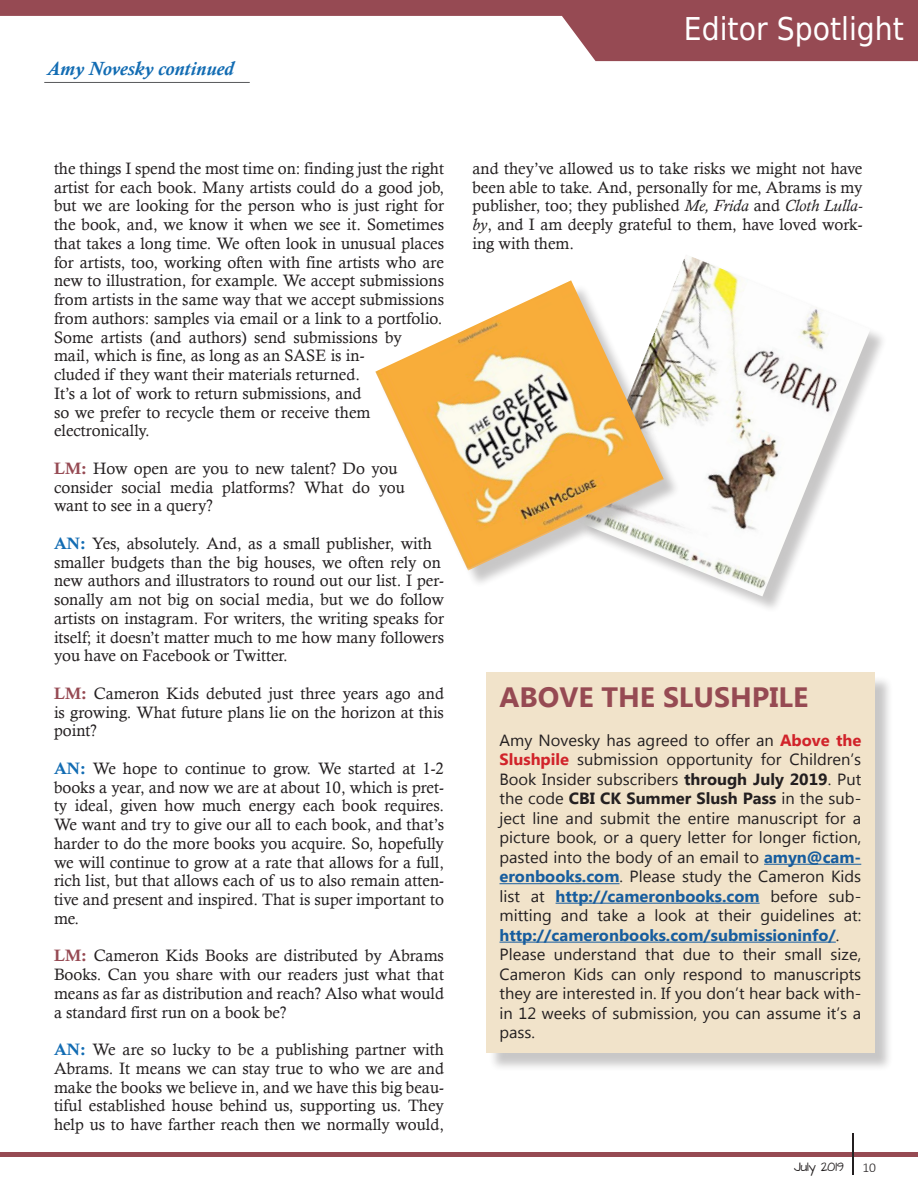
<style>
.page{position:relative;width:918px;height:1188px;background:#fff}
.page>*{position:absolute;margin:0;border:0;box-sizing:border-box;transform-origin:0 0}
.t1{font:31.5px "DejaVu Sans Condensed";color:#fff}
.At_Presstime_Paragra{font:700 27.9px "Myanmar Text";color:#964a53}
.t2{font:italic 700 19.5px "Calisto";color:#126cb3}
.At_Presstime_Paragra-2{font:16.5px/18.8px "Calisto";color:#231f20;text-align:justify}
.At_Presstime_Paragra-3{font:16.2px/19.5px "Myanmar Text";color:#231f20}
.t3{font:300 13.5px "Calibri";color:#231f20}
.t4{font:10.2px "Architects Daughter";color:#231f20}
.s1{font-family:"Calis MT Bol";color:#964a53}
.s2{font-family:"Calis MT Bol";color:#126cb3}
.s3{font-style:italic}
.s4{font-weight:700;color:#d1232a}
.s5{font-weight:700}
.s6{font-weight:700;color:#175d9e}
</style>
<div class="page">
<svg style="left:0;top:0;width:918px;height:61px;fill:#964a53"></svg>
<hr style="left:0;top:1153px;width:918px;height:4px;background:#964a53">
<hr style="left:852px;top:1133px;width:2px;height:42px;background:#231f20">
<hr style="left:44px;top:82px;width:206px;height:1px;background:#57585a">
<div style="left:489px;top:675px;width:405px;height:397px;background:#231f20;opacity:.25"></div>
<div style="left:486px;top:673px;width:389px;height:380px;background:#f1e3ca"></div>
<hr style="left:764px;top:864px;width:97px;height:1px;background:#175d9e">
<hr style="left:500px;top:883px;width:120px;height:1px;background:#175d9e">
<hr style="left:556px;top:903px;width:204px;height:1px;background:#175d9e">
<hr style="left:500px;top:942px;width:336px;height:1px;background:#175d9e">
<img style="left:674px;top:257px;width:197px;height:339px">
<div style="left:379px;top:284px;width:303px;height:304px;background:#231f20;opacity:.25"></div>
<img style="left:375px;top:280px;width:289px;height:290px">
<p class="t2" style="left:47px;top:57px;width:189px">Amy Novesky continued</p>
<p class="t1" style="left:684px;top:3px;width:222px">Editor Spotlight</p>
<p class="At_Presstime_Paragra-2" style="left:54px;top:159px;width:392px;text-align:left">the things I spend the most time on: finding just the right artist for each book. Many artists could do a good job, but we are looking for the person who is just right for the book, and, we know it when we see it. Sometimes that takes a long time. We often look in unusual places for artists, too, working often with fine artists who are new to illustration, for example. We accept submissions from artists in the same way that we accept submissions from authors: samples via email or a link to a portfolio.<br>Some artists (and authors) send submissions by<br>mail, which is fine, as long as an SASE is in-<br>cluded if they want their materials returned.<br>It’s a lot of work to return submissions, and<br>so we prefer to recycle them or receive them electronically.</p>
<p class="At_Presstime_Paragra-2" style="left:54px;top:459px;width:353px;text-align:left"><span class="s1">LM:</span> How open are you to new talent? Do you consider social media platforms? What do you want to see in a query?</p>
<p class="At_Presstime_Paragra-2" style="left:54px;top:534px;width:392px;text-align:left"><span class="s2">AN:</span> Yes, absolutely. And, as a small publisher, with smaller budgets than the big houses, we often rely on new authors and illustrators to round out our list. I per&shy;sonally am not big on social media, but we do follow artists on instagram. For writers, the writing speaks for itself; it doesn’t matter much to me how many followers you have on Facebook or Twitter.</p>
<p class="At_Presstime_Paragra-2" style="left:54px;top:684px;width:392px"><span class="s1">LM:</span> Cameron Kids debuted just three years ago and is growing. What future plans lie on the horizon at this point?</p>
<p class="At_Presstime_Paragra-2" style="left:54px;top:759px;width:392px"><span class="s2">AN:</span> We hope to continue to grow. We started at 1-2 books a year, and now we are at about 10, which is pret&shy;ty ideal, given how much energy each book requires.<br>We want and try to give our all to each book, and that’s harder to do the more books you acquire. So, hopefully we will continue to grow at a rate that allows for a full, rich list, but that allows each of us to also remain atten&shy;tive and present and inspired. That is super important to me.</p>
<p class="At_Presstime_Paragra-2" style="left:54px;top:946px;width:392px"><span class="s1">LM:</span> Cameron Kids Books are distributed by Abrams Books. Can you share with our readers just what that means as far as distribution and reach? Also what would a standard first run on a book be?</p>
<p class="At_Presstime_Paragra-2" style="left:54px;top:1040px;width:392px"><span class="s2">AN:</span> We are so lucky to be a publishing partner with Abrams. It means we can stay true to who we are and make the books we believe in, and we have this big beau&shy;tiful established house behind us, supporting us. They help us to have farther reach then we normally would,</p>
<p class="At_Presstime_Paragra-2" style="left:472px;top:159px;width:392px">and they’ve allowed us to take risks we might not have been able to take. And, personally for me, Abrams is my publisher, too; they published <span class="s3">Me, Frida</span> and <span class="s3">Cloth Lulla&shy;by</span>, and I am deeply grateful to them, have loved work&shy;ing with them.</p>
<p class="At_Presstime_Paragra" style="left:500px;top:681px;width:310px">ABOVE THE SLUSHPILE</p>
<p class="At_Presstime_Paragra-3" style="left:500px;top:731px;width:363px">Amy Novesky has agreed to offer an <span class="s4">Above the Slushpile</span> submission opportunity for Children’s Book Insider subscribers <span class="s5">through July 2019</span>. Put the code <span class="s5">CBI CK Summer Slush Pass</span> in the sub&shy;ject line and submit the entire manuscript for a picture book, or a query letter for longer fiction, pasted into the body of an email to <span class="s6">amyn@cam&shy;eronbooks.com</span>. Please study the Cameron Kids list at <span class="s6">http://cameronbooks.com</span> before sub&shy;mitting and take a look at their guidelines at: <span class="s6">http://cameronbooks.com/submissioninfo/</span>.<br>Please understand that due to their small size, Cameron Kids can only respond to manuscripts they are interested in. If you don’t hear back with&shy;in 12 weeks of submission, you can assume it’s a pass.</p>
<p class="t4" style="left:794px;top:1159px;width:51px">July 2019</p>
<p class="t3" style="left:862px;top:1159px;width:15px">10</p>
</div>
